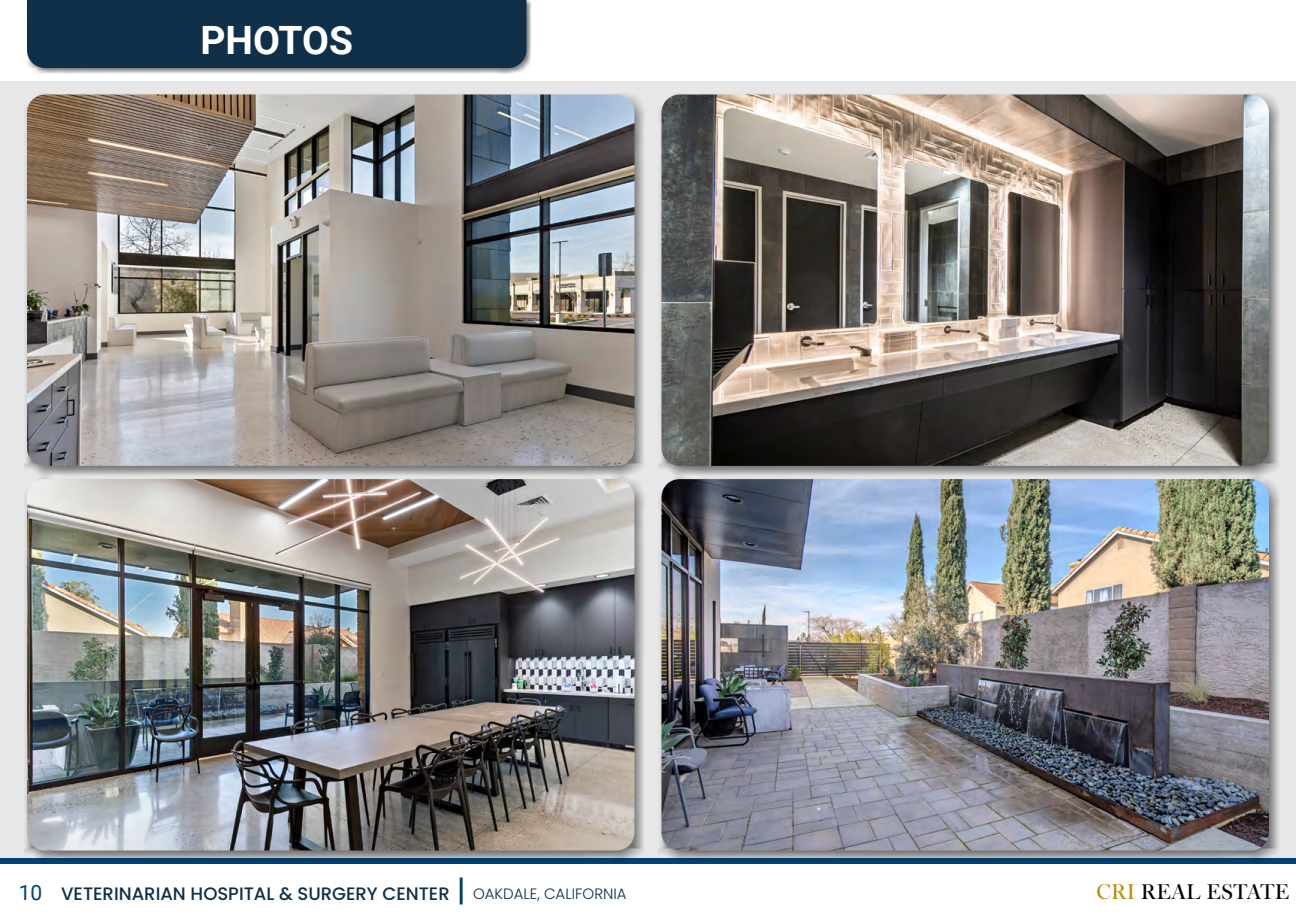
<style>
.page{position:relative;width:1296px;height:918px;background:#fff}
.page>*{position:absolute;margin:0;border:0;box-sizing:border-box;transform-origin:0 0}
.t1{font:700 39px "Roboto";color:#fff}
.t2{font:21px "Cradley Title Regular 2";color:#000}
.t3{font:500 18px "Poppins";color:#10304a}
.t4{font:300 15px "Poppins";color:#10304a}
.s1{font-family:"Roboto";font-weight:400;font-size:21px;color:#004278}
.s2{color:#bd8e0b}
</style>
<div class="page">
<div style="left:0;top:858px;width:1296px;height:6px;background:#004278"></div>
<hr style="left:460px;top:878px;width:3px;height:26px;background:#004278">
<div style="left:0;top:81px;width:1296px;height:777px;background:#e7e7e7"></div>
<div style="left:26px;top:0;width:506px;height:74px;background:#000;opacity:.5"></div>
<div style="left:27px;top:0;width:499px;height:68px;background:#10304a"></div>
<div style="left:658px;top:93px;width:622px;height:385px;background:#000;opacity:.5"></div>
<img style="left:662px;top:94px;width:607px;height:372px">
<div style="left:658px;top:478px;width:622px;height:385px;background:#000;opacity:.5"></div>
<img style="left:662px;top:479px;width:607px;height:371px">
<div style="left:24px;top:478px;width:622px;height:385px;background:#000;opacity:.5"></div>
<img style="left:27px;top:479px;width:607px;height:371px">
<div style="left:24px;top:93px;width:622px;height:385px;background:#000;opacity:.5"></div>
<img style="left:27px;top:94px;width:607px;height:372px">
<h1 class="t1" style="left:200px;top:13px;width:154px">PHOTOS</h1>
<p class="t3" style="left:19px;top:884px;width:432px"><span class="s1">10</span> VETERINARIAN HOSPITAL &amp; SURGERY CENTER</p>
<p class="t4" style="left:473px;top:885px;width:155px">OAKDALE, CALIFORNIA</p>
<p class="t2" style="left:1096px;top:880px;width:195px"><span class="s2">CRI</span> REAL ESTATE</p>
</div>
